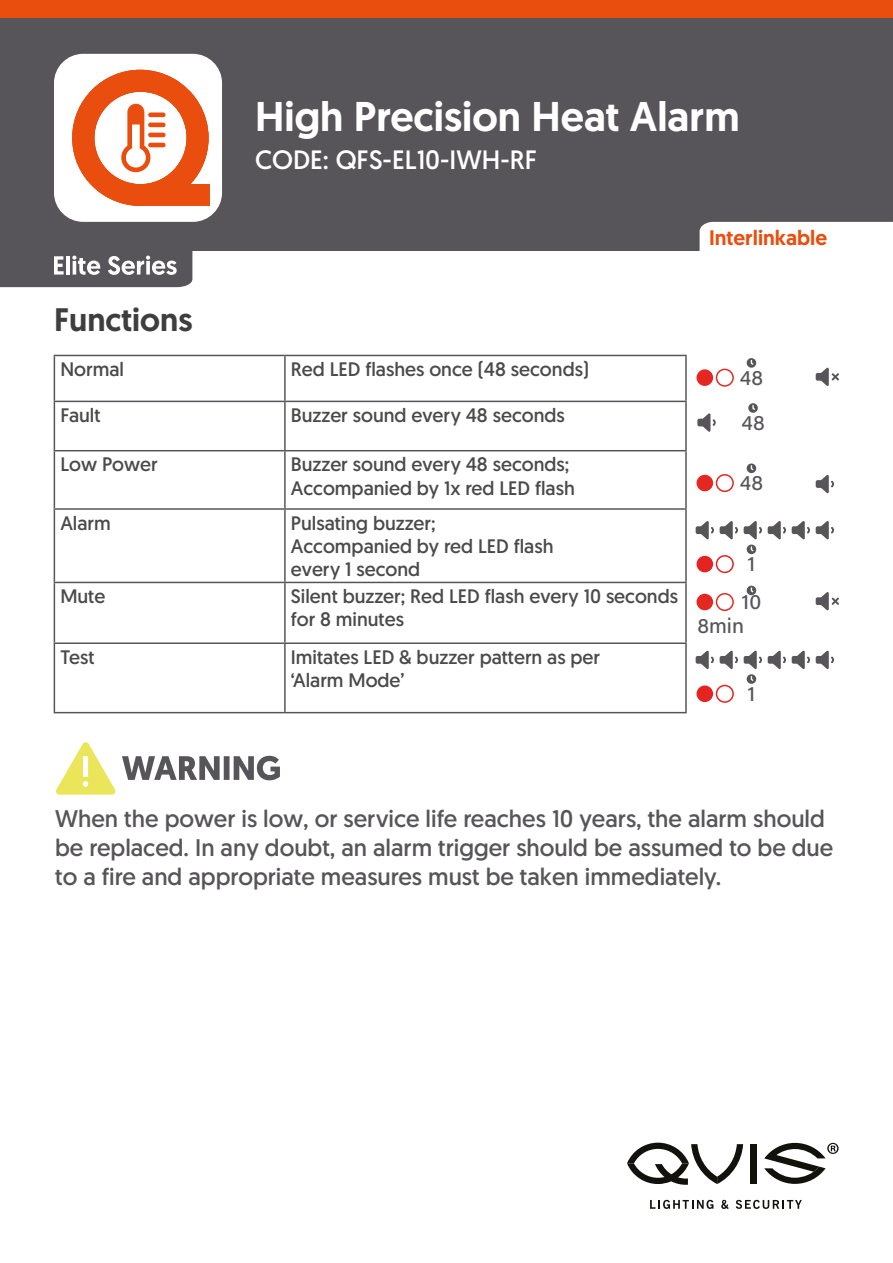
<style>
.page{position:relative;width:893px;height:1263px;background:#fff}
.page>*{position:absolute;margin:0;border:0;box-sizing:border-box;transform-origin:0 0}
.t1{font:500 41.55px "Geomanist";color:#fff}
.t2{font:500 32.55px "Geomanist";color:#3e3e3e}
.t3{font:26.55px "Geomanist";color:#fff}
.t4{font:24px/28.8px "Geomanist";color:#58555a}
.t5{font:500 21px/24.2px "Acumin Pro";color:#58555a}
.t6{font:500 21px "Geomanist";color:#e94e0f}
.t7{font:19.5px/23.4px "Geomanist";color:#4b4a4a}
</style>
<div class="page">
<hr style="left:54px;top:355px;width:231px;height:1px;background:#58555a">
<hr style="left:54px;top:356px;width:1px;height:45px;background:#58555a">
<hr style="left:285px;top:355px;width:402px;height:1px;background:#58555a">
<hr style="left:284px;top:356px;width:2px;height:45px;background:#58555a">
<hr style="left:685px;top:356px;width:2px;height:45px;background:#58555a">
<hr style="left:54px;top:401px;width:231px;height:1px;background:#58555a">
<hr style="left:54px;top:402px;width:1px;height:48px;background:#58555a">
<hr style="left:285px;top:401px;width:402px;height:1px;background:#58555a">
<hr style="left:284px;top:402px;width:2px;height:48px;background:#58555a">
<hr style="left:685px;top:402px;width:2px;height:48px;background:#58555a">
<hr style="left:54px;top:450px;width:231px;height:1px;background:#58555a">
<hr style="left:54px;top:451px;width:1px;height:57px;background:#58555a">
<hr style="left:285px;top:450px;width:402px;height:1px;background:#58555a">
<hr style="left:284px;top:451px;width:2px;height:57px;background:#58555a">
<hr style="left:685px;top:451px;width:2px;height:57px;background:#58555a">
<hr style="left:54px;top:508px;width:231px;height:2px;background:#58555a">
<hr style="left:54px;top:510px;width:1px;height:72px;background:#58555a">
<hr style="left:285px;top:508px;width:402px;height:2px;background:#58555a">
<hr style="left:284px;top:510px;width:2px;height:72px;background:#58555a">
<hr style="left:685px;top:510px;width:2px;height:72px;background:#58555a">
<hr style="left:54px;top:582px;width:231px;height:1px;background:#58555a">
<hr style="left:54px;top:583px;width:1px;height:59px;background:#58555a">
<hr style="left:285px;top:582px;width:402px;height:1px;background:#58555a">
<hr style="left:284px;top:583px;width:2px;height:59px;background:#58555a">
<hr style="left:685px;top:583px;width:2px;height:59px;background:#58555a">
<hr style="left:54px;top:642px;width:231px;height:2px;background:#58555a">
<hr style="left:54px;top:644px;width:1px;height:68px;background:#58555a">
<hr style="left:285px;top:642px;width:402px;height:2px;background:#58555a">
<hr style="left:284px;top:644px;width:2px;height:68px;background:#58555a">
<hr style="left:685px;top:644px;width:2px;height:68px;background:#58555a">
<hr style="left:54px;top:712px;width:231px;height:1px;background:#58555a">
<hr style="left:285px;top:712px;width:402px;height:1px;background:#58555a">
<div style="left:696px;top:369px;width:17px;height:17px;background:#e52722;border-radius:50%"></div>
<div style="left:696px;top:594px;width:17px;height:16px;background:#e52722;border-radius:50%"></div>
<div style="left:696px;top:475px;width:17px;height:16px;background:#e52722;border-radius:50%"></div>
<div style="left:716px;top:369px;width:18px;height:18px;border:2px solid #e62a22;border-radius:50%"></div>
<div style="left:716px;top:593px;width:18px;height:18px;border:2px solid #e62a22;border-radius:50%"></div>
<div style="left:716px;top:474px;width:18px;height:18px;border:2px solid #e52722;border-radius:50%"></div>
<svg style="left:816px;top:368px;width:23px;height:18px"></svg>
<svg style="left:816px;top:592px;width:23px;height:18px"></svg>
<svg style="left:747px;top:358px;width:9px;height:10px"></svg>
<svg style="left:747px;top:586px;width:9px;height:9px"></svg>
<svg style="left:747px;top:463px;width:9px;height:10px"></svg>
<svg style="left:747px;top:545px;width:9px;height:9px"></svg>
<svg style="left:748px;top:403px;width:10px;height:10px"></svg>
<svg style="left:697px;top:413px;width:19px;height:19px"></svg>
<svg style="left:696px;top:521px;width:18px;height:18px"></svg>
<svg style="left:696px;top:651px;width:18px;height:18px"></svg>
<svg style="left:720px;top:521px;width:18px;height:18px"></svg>
<svg style="left:720px;top:651px;width:18px;height:18px"></svg>
<svg style="left:744px;top:521px;width:18px;height:18px"></svg>
<svg style="left:744px;top:651px;width:18px;height:33px"></svg>
<svg style="left:768px;top:521px;width:18px;height:18px"></svg>
<svg style="left:768px;top:651px;width:18px;height:18px"></svg>
<svg style="left:792px;top:521px;width:18px;height:18px"></svg>
<svg style="left:792px;top:651px;width:18px;height:18px"></svg>
<svg style="left:816px;top:521px;width:18px;height:18px"></svg>
<svg style="left:816px;top:651px;width:18px;height:18px"></svg>
<svg style="left:816px;top:475px;width:18px;height:18px"></svg>
<div style="left:0;top:0;width:892px;height:18px;background:#e94e0f"></div>
<div style="left:696px;top:556px;width:17px;height:16px;background:#e52321;border-radius:50%"></div>
<div style="left:696px;top:685px;width:17px;height:17px;background:#e52321;border-radius:50%"></div>
<div style="left:716px;top:555px;width:18px;height:18px;border:2px solid #e52321;border-radius:50%"></div>
<div style="left:716px;top:685px;width:18px;height:18px;border:2px solid #e52321;border-radius:50%"></div>
<svg style="left:56px;top:742px;width:60px;height:53px"></svg>
<svg style="left:122px;top:756px;width:158px;height:24px"></svg>
<div style="left:0;top:19px;width:892px;height:232px;background:#58555a"></div>
<div style="left:54px;top:54px;width:168px;height:168px;background:#fff;border-radius:29px"></div>
<svg style="left:72px;top:70px;width:138px;height:136px"></svg>
<div style="left:700px;top:222px;width:192px;height:29px;background:#fff"></div>
<div style="left:751px;top:1144px;width:6px;height:39px;background:#12110b"></div>
<svg style="left:627px;top:1143px;width:116px;height:42px"></svg>
<svg style="left:764px;top:1143px;width:75px;height:41px"></svg>
<svg style="left:650px;top:1200px;width:63px;height:9px"></svg>
<svg style="left:721px;top:1200px;width:7px;height:9px"></svg>
<svg style="left:736px;top:1200px;width:66px;height:9px"></svg>
<svg style="left:0;top:251px;width:192px;height:36px;background:#716e73"></svg>
<h1 class="t1" style="left:255px;top:89px;width:486px">High Precision Heat Alarm</h1>
<h3 class="t3" style="left:255px;top:143px;width:284px">CODE: QFS-EL10-IWH-RF</h3>
<p class="t6" style="left:709px;top:224px;width:120px">Interlinkable</p>
<h2 class="t2" style="left:54px;top:298px;width:140px">Functions</h2>
<p class="t7" style="left:60px;top:357px;width:65px">Normal</p>
<p class="t7" style="left:291px;top:357px;width:300px">Red LED flashes once (48 seconds)</p>
<p class="t7" style="left:60px;top:403px;width:42px">Fault</p>
<p class="t7" style="left:291px;top:403px;width:275px">Buzzer sound every 48 seconds</p>
<p class="t7" style="left:60px;top:452px;width:99px">Low Power</p>
<p class="t7" style="left:291px;top:452px;width:285px">Buzzer sound every 48 seconds;<br>Accompanied by 1x red LED flash</p>
<p class="t7" style="left:60px;top:511px;width:52px">Alarm</p>
<p class="t7" style="left:291px;top:511px;width:264px">Pulsating buzzer;<br>Accompanied by red LED flash every 1 second</p>
<p class="t7" style="left:60px;top:584px;width:47px">Mute</p>
<p class="t7" style="left:291px;top:584px;width:389px">Silent buzzer; Red LED flash every 10 seconds for 8 minutes</p>
<p class="t7" style="left:60px;top:645px;width:36px">Test</p>
<p class="t7" style="left:291px;top:645px;width:311px">Imitates LED &amp; buzzer pattern as per ‘Alarm Mode’</p>
<p class="t5" style="left:740px;top:364px;width:25px">48</p>
<p class="t5" style="left:741px;top:410px;width:25px">48</p>
<p class="t5" style="left:740px;top:470px;width:25px">48</p>
<p class="t5" style="left:747px;top:551px;width:9px">1</p>
<p class="t5" style="left:697px;top:589px;width:65px;text-indent:44px">10<br>8min</p>
<p class="t5" style="left:747px;top:681px;width:9px">1</p>
<p class="t4" style="left:55px;top:804px;width:780px">When the power is low, or service life reaches 10 years, the alarm should be replaced. In any doubt, an alarm trigger should be assumed to be due to a fire and appropriate measures must be taken immediately.</p>
</div>
